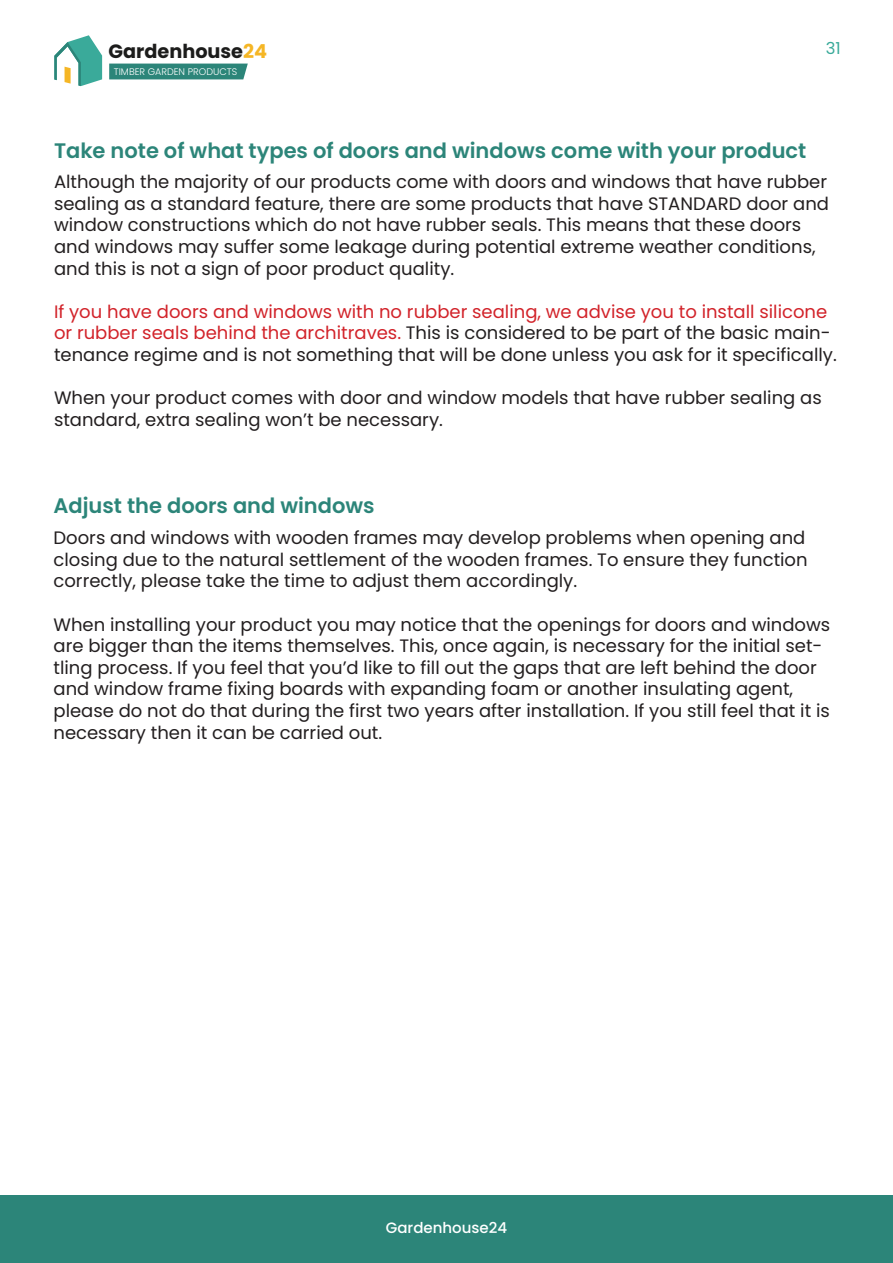
<style>
.page{position:relative;width:893px;height:1263px;background:#fff}
.page>*{position:absolute;margin:0;border:0;box-sizing:border-box;transform-origin:0 0}
.t1{font:600 21px "Poppins";color:#2c8579}
.t2{font:700 19.2px "Poppins";color:#1c1c1b}
.t3{font:18px/21.6px "Poppins";color:#231f20}
.t4{font:16.5px "Poppins";color:#3aaa9a}
.t5{font:500 15px "Poppins";color:#fff}
.t6{font:300 9.6px "Poppins";color:#fff}
.s1{color:#f5b625}
.s2{color:#d2232a}
</style>
<div class="page">
<div style="left:0;top:1195px;width:893px;height:68px;background:#2c8579"></div>
<div style="left:109px;top:64px;width:139px;height:15px;background:#2c8579"></div>
<svg style="left:54px;top:35px;width:48px;height:51px"></svg>
<p class="t2" style="left:109px;top:40px;width:160px">Gardenhouse<span class="s1">24</span></p>
<p class="t6" style="left:114px;top:66px;width:125px">TIMBER GARDEN PRODUCTS</p>
<p class="t4" style="left:826px;top:39px;width:16px">31</p>
<p class="t1" style="left:54px;top:139px;width:754px">Take note of what types of doors and windows come with your product</p>
<p class="t3" style="left:54px;top:171px;width:776px">Although the majority of our products come with doors and windows that have rubber sealing as a standard feature, there are some products that have STANDARD door and window constructions which do not have rubber seals. This means that these doors and windows may suffer some leakage during potential extreme weather conditions, and this is not a sign of poor product quality.</p>
<p class="t3" style="left:54px;top:301px;width:784px"><span class="s2">If you have doors and windows with no rubber sealing, we advise you to install silicone or rubber seals behind the architraves.</span> This is considered to be part of the basic main&shy;tenance regime and is not something that will be done unless you ask for it specifically.</p>
<p class="t3" style="left:54px;top:387px;width:769px">When your product comes with door and window models that have rubber sealing as standard, extra sealing won’t be necessary.</p>
<p class="t1" style="left:54px;top:493px;width:323px">Adjust the doors and windows</p>
<p class="t3" style="left:54px;top:527px;width:756px">Doors and windows with wooden frames may develop problems when opening and closing due to the natural settlement of the wooden frames. To ensure they function correctly, please take the time to adjust them accordingly.</p>
<p class="t3" style="left:54px;top:613px;width:778px">When installing your product you may notice that the openings for doors and windows are bigger than the items themselves. This, once again, is necessary for the initial set&shy;tling process. If you feel that you’d like to fill out the gaps that are left behind the door and window frame fixing boards with expanding foam or another insulating agent, please do not do that during the first two years after installation. If you still feel that it is necessary then it can be carried out.</p>
<p class="t5" style="left:386px;top:1219px;width:123px">Gardenhouse24</p>
</div>
